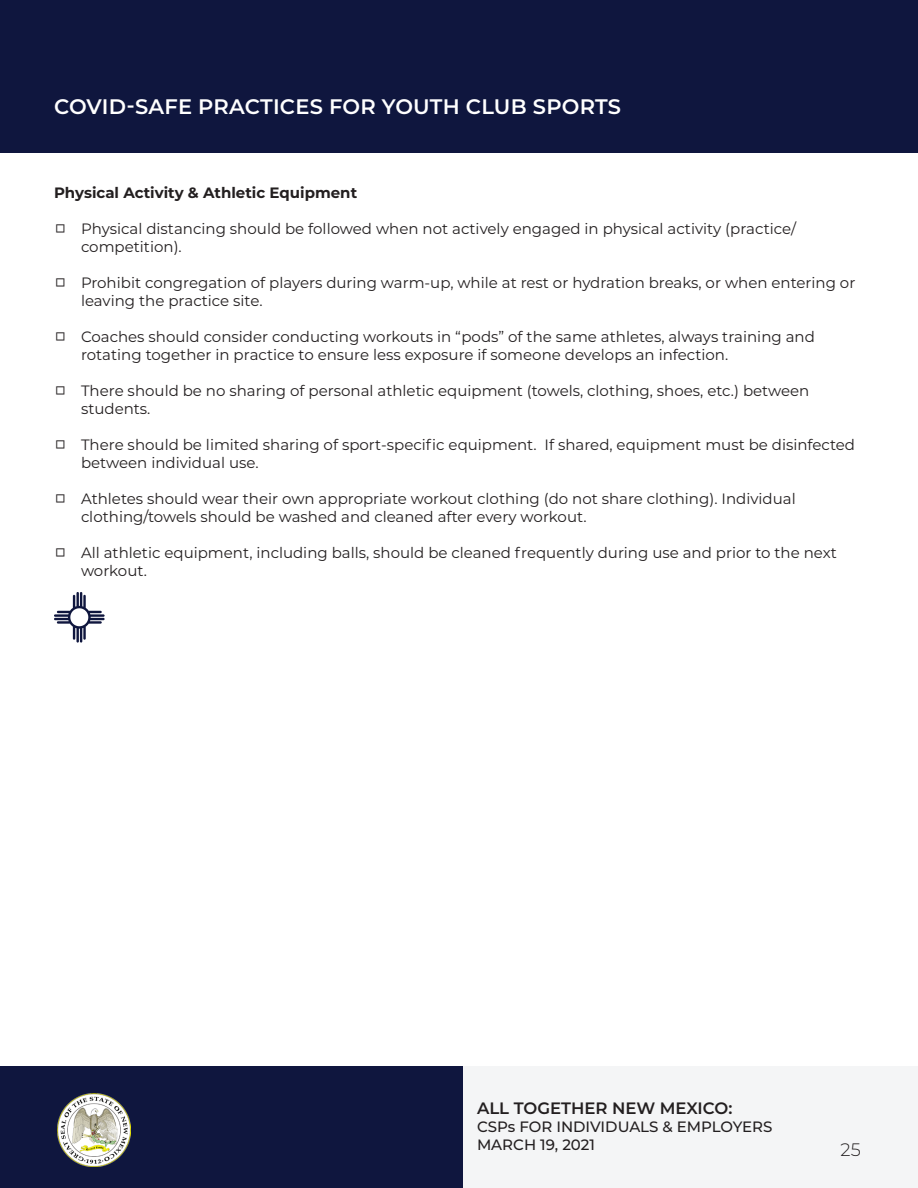
<style>
.page{position:relative;width:918px;height:1188px;background:#fff}
.page>*{position:absolute;margin:0;border:0;box-sizing:border-box;transform-origin:0 0}
.t1{font:600 21px "Montserrat";letter-spacing:.01em;color:#fff}
.t2{font:300 18px "Montserrat";color:#231f20}
.t3{font:600 16.5px "Montserrat";color:#231f20}
.t4{font:15px/18px "Montserrat";color:#231f20}
.t5{font:500 15px/18px "Montserrat";color:#231f20}
.t6{font:700 15px "Montserrat";color:#231f20}
.s1{font-size:21px}
</style>
<div class="page">
<div style="left:463px;top:1066px;width:455px;height:122px;background:#f4f5f6"></div>
<div style="left:0;top:0;width:918px;height:153px;background:#0f163e"></div>
<div style="left:0;top:1066px;width:463px;height:122px;background:#0f163e"></div>
<img style="left:58px;top:1094px;width:72px;height:73px">
<svg style="left:54px;top:592px;width:51px;height:51px"></svg>
<h1 class="t1" style="left:54px;top:92px;width:568px">COVID-SAFE PRACTICES FOR YOUTH CLUB SPORTS</h1>
<p class="t6" style="left:54px;top:182px;width:305px">Physical Activity &amp; Athletic Equipment</p>
<p class="t4" style="left:81px;top:219px;width:717px;text-indent:-27px"><span class="s1">□</span> Physical distancing should be followed when not actively engaged in physical activity (practice/ competition).</p>
<p class="t4" style="left:81px;top:273px;width:776px;text-indent:-27px"><span class="s1">□</span> Prohibit congregation of players during warm-up, while at rest or hydration breaks, or when entering or leaving the practice site.</p>
<p class="t4" style="left:81px;top:327px;width:735px;text-indent:-27px"><span class="s1">□</span> Coaches should consider conducting workouts in “pods” of the same athletes, always training and rotating together in practice to ensure less exposure if someone develops an infection.</p>
<p class="t4" style="left:81px;top:381px;width:730px;text-indent:-27px"><span class="s1">□</span> There should be no sharing of personal athletic equipment (towels, clothing, shoes, etc.) between students.</p>
<p class="t4" style="left:81px;top:435px;width:776px;text-indent:-27px"><span class="s1">□</span> There should be limited sharing of sport-specific equipment. If shared, equipment must be disinfected between individual use.</p>
<p class="t4" style="left:81px;top:489px;width:716px;text-indent:-27px"><span class="s1">□</span> Athletes should wear their own appropriate workout clothing (do not share clothing). Individual clothing/towels should be washed and cleaned after every workout.</p>
<p class="t4" style="left:81px;top:543px;width:757px;text-indent:-27px"><span class="s1">□</span> All athletic equipment, including balls, should be cleaned frequently during use and prior to the next workout.</p>
<p class="t3" style="left:477px;top:1096px;width:257px">ALL TOGETHER NEW MEXICO:</p>
<p class="t5" style="left:477px;top:1117px;width:297px">CSPs FOR INDIVIDUALS &amp; EMPLOYERS<br>MARCH 19, 2021</p>
<p class="t2" style="left:841px;top:1137px;width:22px">25</p>
</div>
